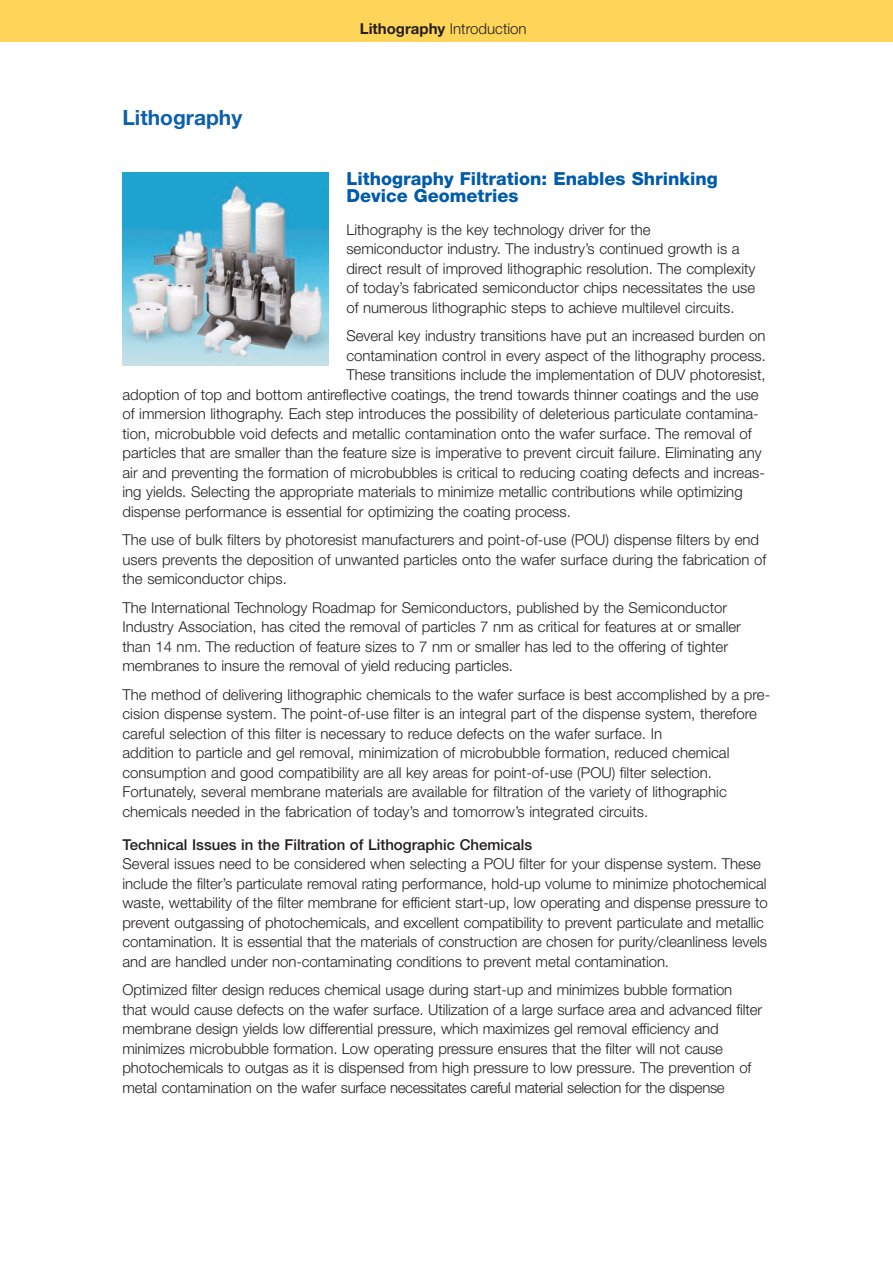
<style>
.page{position:relative;width:893px;height:1263px;background:#fff}
.page>*{position:absolute;margin:0;border:0;box-sizing:border-box;transform-origin:0 0}
.t1{font:700 21px "Helvetica Neue LT Std";color:#0d60ae}
.t2{font:800 18px/17.2px "Helvetica Neue LT Std";color:#015bab}
.t3{font:300 15px/19.5px "Helvetica Neue LT Std";color:#231f20}
.t4{font:500 15px "Helvetica Neue LT Std";color:#231f20}
.s1{font-weight:700}
</style>
<div class="page">
<img style="left:122px;top:172px;width:206px;height:193px">
<div style="left:0;top:0;width:893px;height:42px;background:#fed559"></div>
<h1 class="t1" style="left:122px;top:109px;width:121px">Lithography</h1>
<p class="t3" style="left:360px;top:21px;width:168px"><span class="s1">Lithography</span> Introduction</p>
<p class="t2" style="left:346px;top:171px;width:373px">Lithography Filtration: Enables Shrinking<br>Device Geometries</p>
<p class="t3" style="left:346px;top:221px;width:411px">Lithography is the key technology driver for the<br>semiconductor industry. The industry’s continued growth is a direct result of improved lithographic resolution. The complexity of today’s fabricated semiconductor chips necessitates the use of numerous lithographic steps to achieve multilevel circuits.</p>
<p class="t3" style="left:346px;top:328px;width:421px">Several key industry transitions have put an increased burden on</p>
<p class="t3" style="left:346px;top:347px;width:421px">contamination control in every aspect of the lithography process.</p>
<p class="t3" style="left:346px;top:367px;width:421px">These transitions include the implementation of DUV photoresist,</p>
<p class="t3" style="left:122px;top:386px;width:638px">adoption of top and bottom antireflective coatings, the trend towards thinner coatings and the use</p>
<p class="t3" style="left:122px;top:406px;width:638px">of immersion lithography. Each step introduces the possibility of deleterious particulate contamina-</p>
<p class="t3" style="left:122px;top:425px;width:631px">tion, microbubble void defects and metallic contamination onto the wafer surface. The removal of</p>
<p class="t3" style="left:122px;top:445px;width:641px">particles that are smaller than the feature size is imperative to prevent circuit failure. Eliminating any</p>
<p class="t3" style="left:122px;top:464px;width:644px">air and preventing the formation of microbubbles is critical to reducing coating defects and increas-</p>
<p class="t3" style="left:122px;top:484px;width:622px">ing yields. Select ing the appropriate materials to minimize metallic contributions while optimizing</p>
<p class="t3" style="left:122px;top:503px;width:450px">dispense performance is essential for optimizing the coating process.</p>
<p class="t3" style="left:122px;top:532px;width:645px">The use of bulk filters by photoresist manufacturers and point-of-use (POU) dispense filters by end users prevents the deposition of unwanted particles onto the wafer surface during the fabrication of the semiconductor chips.</p>
<p class="t3" style="left:122px;top:599px;width:620px">The International Technology Roadmap for Semiconductors, published by the Semiconductor Industry Association, has cited the removal of particles 7 nm as critical for features at or smaller than 14 nm. The reduction of feature sizes to 7 nm or smaller has led to the offering of tighter membranes to insure the removal of yield reducing particles.</p>
<p class="t3" style="left:122px;top:686px;width:649px">The method of delivering lithographic chemicals to the wafer surface is best accomplished by a pre&shy;cision dispense system. The point-of-use filter is an integral part of the dispense system, therefore careful selection of this filter is necessary to reduce defects on the wafer surface. In<br>addition to particle and gel removal, minimization of microbubble formation, reduced chemical consumption and good compatibility are all key areas for point-of-use (POU) filter selection.<br>Fortunately, several membrane materials are available for filtration of the variety of lithographic chemicals needed in the fabrication of today’s and tomorrow’s integrated circuits.</p>
<p class="t4" style="left:122px;top:839px;width:411px">Technical Issues in the Filtration of Lithographic Chemicals</p>
<p class="t3" style="left:122px;top:855px;width:647px">Several issues need to be considered when selecting a POU filter for your dispense system. These include the filter’s particulate removal rating performance, hold-up volume to minimize photochemical waste, wettability of the filter membrane for efficient start-up, low operating and dispense pressure to prevent outgassing of photochemicals, and excellent compatibility to prevent particulate and metallic contamination. It is essential that the materials of construction are chosen for purity/cleanliness levels and are handled under non-contaminating conditions to prevent metal contamination.</p>
<p class="t3" style="left:122px;top:981px;width:641px">Optimized filter design reduces chemical usage during start-up and minimizes bubble formation<br>that would cause defects on the wafer surface. Utilization of a large surface area and advanced filter membrane design yields low differential pressure, which maximizes gel removal efficiency and minimizes microbubble formation. Low operating pressure ensures that the filter will not cause photochemicals to outgas as it is dispensed from high pressure to low pressure. The prevention of metal contamination on the wafer surface necessitates careful material selection for the dispense</p>
</div>
